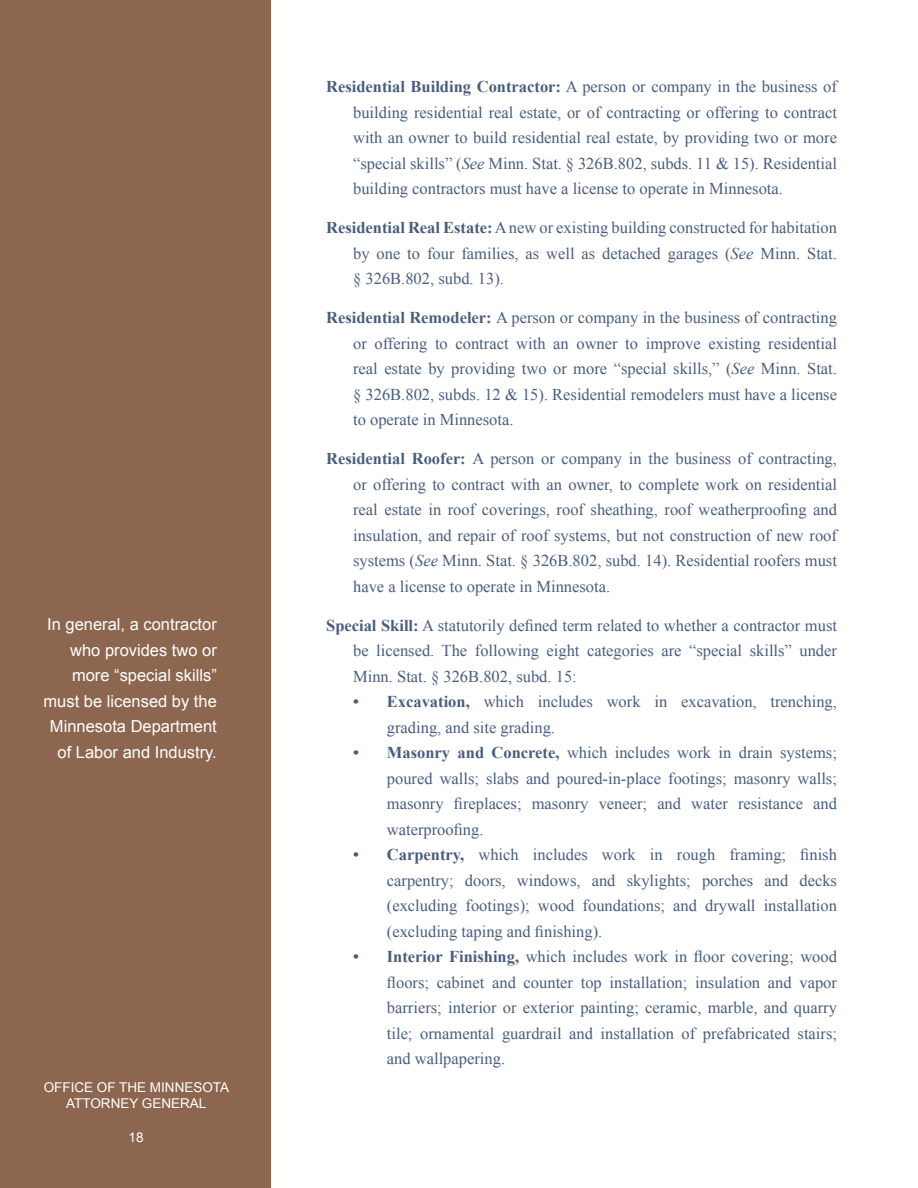
<style>
.page{position:relative;width:918px;height:1188px;background:#fff}
.page>*{position:absolute;margin:0;border:0;box-sizing:border-box;transform-origin:0 0}
.p{font:16.5px/25.5px "Times New Roman";color:#485d7e;text-align:justify}
.li__2{font:16.5px/25.5px "Times New Roman";color:#485d7e;text-align:justify}
.p_1{font:16.5px/25.5px "Arial";color:#fff;text-align:right}
.t1{font:13.5px/16.5px "Arial";color:#fff;text-align:center}
.s1{font-weight:700}
.s2{font-style:italic}
</style>
<div class="page">
<div style="left:0;top:0;width:271px;height:1188px;background:#8c664e"></div>
<p class="p_1" style="left:44px;top:612px;width:175px">In general, a contractor who provides two or more “special skills” must be licensed by the<br>Minnesota Department of Labor and Industry.</p>
<p class="t1" style="left:44px;top:1079px;width:187px">OFFICE OF THE MINNESOTA<br>ATTORNEY GENERAL</p>
<p class="t1" style="left:129px;top:1129px;width:17px">18</p>
<p class="p" style="left:353px;top:74px;width:485px;text-indent:-27px"><span class="s1">Residential Building Contractor:</span> A person or company in the business of building residential real estate, or of contracting or offering to contract with an owner to build residential real estate, by providing two or more “special skills” (<span class="s2">See</span> Minn. Stat. § 326B.802, subds. 11 &amp; 15). Residential building contractors must have a license to operate in Minnesota.</p>
<p class="p" style="left:353px;top:215px;width:485px;text-indent:-27px"><span class="s1">Residential Real Estate:</span> A new or existing building constructed for habitation by one to four families, as well as detached garages (<span class="s2">See</span> Minn. Stat. § 326B.802, subd. 13).</p>
<p class="p" style="left:353px;top:305px;width:485px;text-indent:-27px"><span class="s1">Residential Remodeler:</span> A person or company in the business of contracting or offering to contract with an owner to improve existing residential real estate by providing two or more “special skills,” (<span class="s2">See</span> Minn. Stat. § 326B.802, subds. 12 &amp; 15). Residential remodelers must have a license to operate in Minnesota.</p>
<p class="p" style="left:353px;top:446px;width:485px;text-indent:-27px"><span class="s1">Residential Roofer:</span> A person or company in the business of contracting, or offering to contract with an owner, to complete work on residential real estate in roof coverings, roof sheathing, roof weatherproofing and insulation, and repair of roof systems, but not construction of new roof systems (<span class="s2">See</span> Minn. Stat. § 326B.802, subd. 14). Residential roofers must have a license to operate in Minnesota.</p>
<p class="p" style="left:353px;top:612px;width:485px;text-indent:-27px"><span class="s1">Special Skill:</span> A statutorily defined term related to whether a contractor must be licensed. The following eight categories are “special skills” under Minn. Stat. § 326B.802, subd. 15:</p>
<p class="li__2" style="left:387px;top:689px;width:452px;text-indent:-34px"><span class="s1">• Excavation,</span> which includes work in excavation, trenching, grading, and site grading.</p>
<p class="li__2" style="left:387px;top:740px;width:452px;text-indent:-34px"><span class="s1">• Masonry and Concrete,</span> which includes work in drain systems; poured walls; slabs and poured-in-place footings; masonry walls; masonry fireplaces; masonry veneer; and water resistance and waterproofing.</p>
<p class="li__2" style="left:387px;top:842px;width:452px;text-indent:-34px"><span class="s1">• Carpentry,</span> which includes work in rough framing; finish carpentry; doors, windows, and skylights; porches and decks (excluding footings); wood foundations; and drywall installation (excluding taping and finishing).</p>
<p class="li__2" style="left:387px;top:944px;width:452px;text-indent:-34px"><span class="s1">• Interior Finishing,</span> which includes work in floor covering; wood floors; cabinet and counter top installation; insulation and vapor barriers; interior or exterior painting; ceramic, marble, and quarry tile; ornamental guardrail and installation of prefabricated stairs; and wallpapering.</p>
</div>
